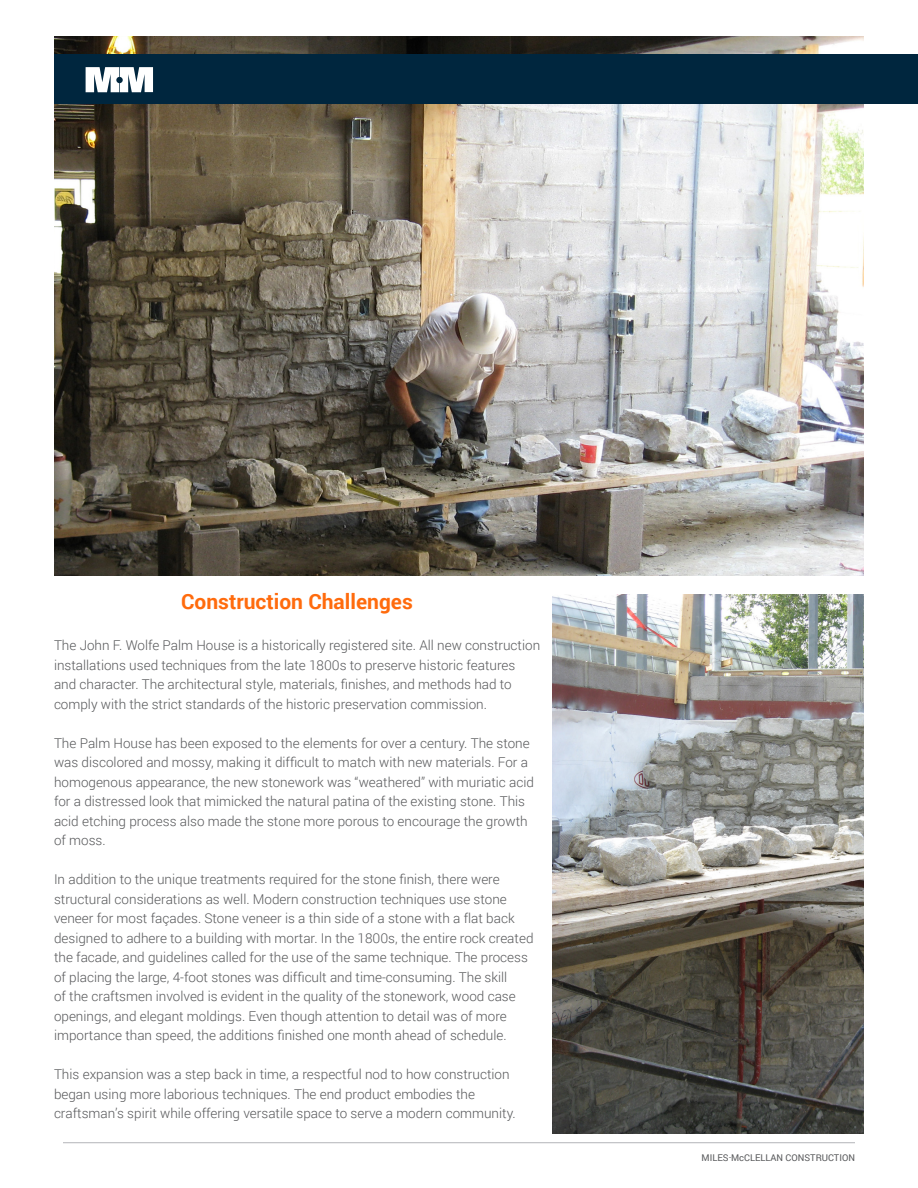
<style>
.page{position:relative;width:918px;height:1188px;background:#fff}
.page>*{position:absolute;margin:0;border:0;box-sizing:border-box;transform-origin:0 0}
.t1{font:700 21px "Roboto";color:#ff6b0d}
.Body_copy_9_13pt{font:300 13.5px/19.5px "Roboto";color:#57585a}
.t2{font:9.3px "Roboto";color:#57585a}
.s1{font-size:7.5px}
</style>
<div class="page">
<img style="left:54px;top:36px;width:810px;height:540px">
<div style="left:54px;top:54px;width:864px;height:50px;background:#00263e"></div>
<hr style="left:63px;top:1142px;width:792px;height:1px;background:#bcbdc0">
<img style="left:553px;top:595px;width:311px;height:538px">
<svg style="left:86px;top:67px;width:67px;height:25px;background:#d6dce0"></svg>
<p class="t1" style="left:181px;top:587px;width:233px">Construction Challenges</p>
<p class="Body_copy_9_13pt" style="left:54px;top:635px;width:488px">The John F. Wolfe Palm House is a historically registered site. All new construction installations used techniques from the late 1800s to preserve historic features and character. The architectural style, materials, finishes, and methods had to comply with the strict standards of the historic preservation commission.</p>
<p class="Body_copy_9_13pt" style="left:54px;top:733px;width:482px">The Palm House has been exposed to the elements for over a century. The stone was discolored and mossy, making it difficult to match with new materials. For a homogenous appearance, the new stonework was “weathered” with muriatic acid for a distressed look that mimicked the natural patina of the existing stone. This acid etching process also made the stone more porous to encourage the growth of moss.</p>
<p class="Body_copy_9_13pt" style="left:54px;top:869px;width:481px">In addition to the unique treatments required for the stone finish, there were structural considerations as well. Modern construction techniques use stone veneer for most façades. Stone veneer is a thin side of a stone with a flat back designed to adhere to a building with mortar. In the 1800s, the entire rock created the facade, and guidelines called for the use of the same technique. The process of placing the large, 4-foot stones was difficult and time-consuming. The skill<br>of the craftsmen involved is evident in the quality of the stonework, wood case openings, and elegant moldings. Even though attention to detail was of more importance than speed, the additions finished one month ahead of schedule.</p>
<p class="Body_copy_9_13pt" style="left:54px;top:1064px;width:463px">This expansion was a step back in time, a respectful nod to how construction began using more laborious techniques. The end product embodies the craftsman’s spirit while offering versatile space to serve a modern community.</p>
<p class="t2" style="left:702px;top:1151px;width:155px">MILES<span class="s1">-</span>McCLELLAN CONSTRUCTION</p>
</div>
